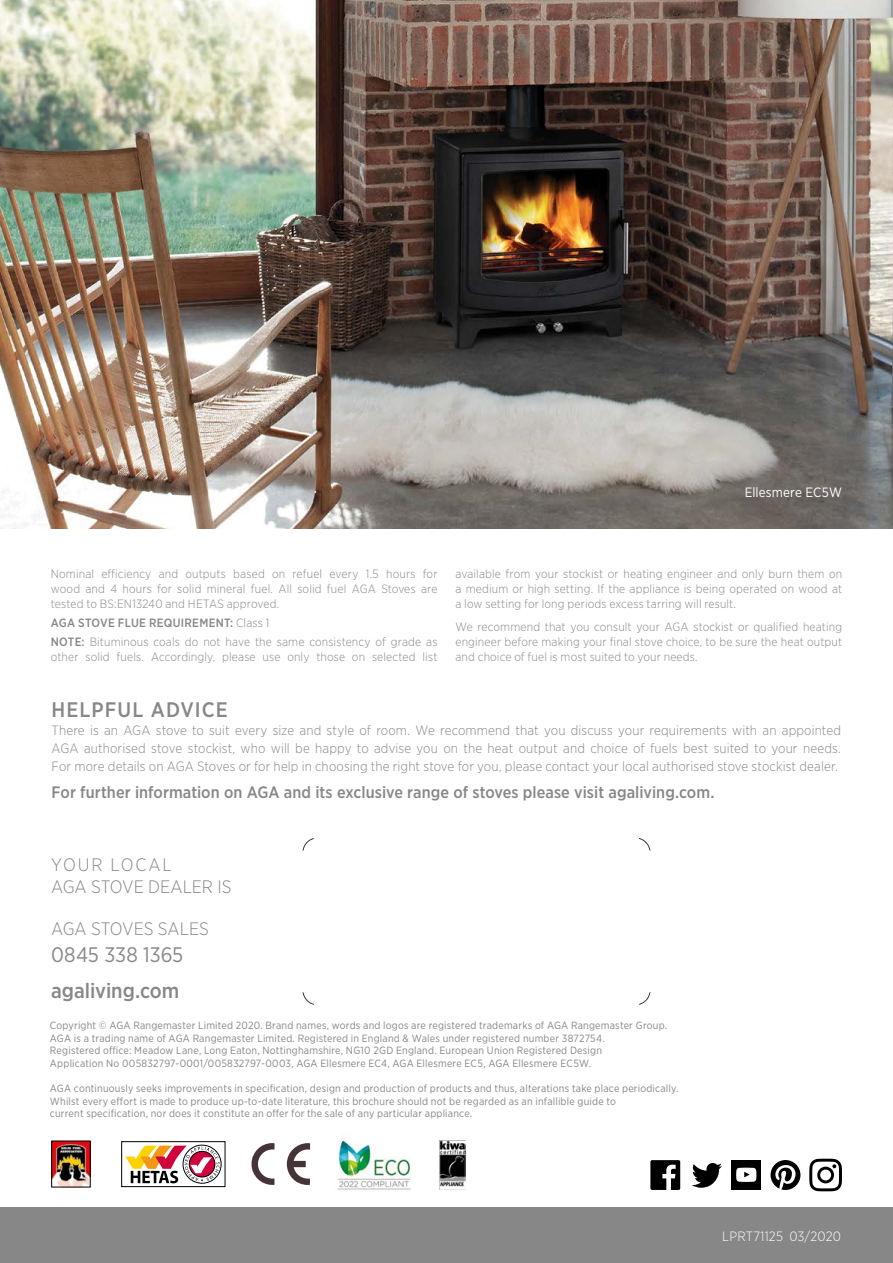
<style>
.page{position:relative;width:893px;height:1263px;background:#fff}
.page>*{position:absolute;margin:0;border:0;box-sizing:border-box;transform-origin:0 0}
.t1{font:500 21px "Gotham Narrow";color:#878787}
.t2{font:500 21px "Gotham Narrow";letter-spacing:.045em;color:#878787}
.t3{font:21px "Gotham Narrow";color:#878787}
.t4{font:300 18px/21.6px "Gotham Narrow";color:#878787}
.t5{font:500 16.5px "Gotham Narrow";letter-spacing:.005em;color:#878787}
.t6{font:300 13.5px/18px "Gotham Narrow";letter-spacing:.01em;color:#878787;text-align:justify}
.t7{font:300 13.5px "Gotham Narrow";letter-spacing:.01em;color:#fff}
.t8{font:13.5px "Gotham Narrow";letter-spacing:.01em;color:#fff}
.t9{font:300 12px/15px "Gotham Narrow";letter-spacing:.015em;color:#878787;text-align:justify}
.t10{font:10.5px/12.6px "Gotham Narrow";letter-spacing:.02em;color:#878787}
.s1{font-weight:500}
</style>
<div class="page">
<img style="left:0;top:0;width:893px;height:529px">
<div style="left:0;top:1208px;width:893px;height:55px;background:#878787"></div>
<img style="left:53px;top:1142px;width:36px;height:43px">
<div style="left:51px;top:1140px;width:40px;height:47px;border:1px solid #000"></div>
<svg style="left:130px;top:1144px;width:92px;height:40px"></svg>
<div style="left:121px;top:1141px;width:104px;height:46px;border:1px solid #000"></div>
<div style="left:183px;top:1145px;width:38px;height:38px;border:1px solid #000;border-radius:50%"></div>
<svg style="left:125px;top:1146px;width:95px;height:37px"></svg>
<svg style="left:287px;top:1143px;width:23px;height:42px"></svg>
<svg style="left:251px;top:1143px;width:23px;height:42px"></svg>
<img style="left:337px;top:1138px;width:74px;height:52px">
<div style="left:650px;top:1160px;width:30px;height:30px;background:#000;border-radius:2px"></div>
<svg style="left:662px;top:1164px;width:14px;height:26px"></svg>
<svg style="left:692px;top:1163px;width:30px;height:25px"></svg>
<div style="left:731px;top:1160px;width:30px;height:30px;background:#000"></div>
<svg style="left:736px;top:1168px;width:20px;height:14px"></svg>
<svg style="left:770px;top:1160px;width:30px;height:30px"></svg>
<svg style="left:809px;top:1159px;width:33px;height:32px"></svg>
<img style="left:439px;top:1141px;width:27px;height:48px">
<p class="t8" style="left:745px;top:484px;width:99px">Ellesmere EC5W</p>
<p class="t9" style="left:51px;top:566px;width:388px">Nominal efficiency and outputs based on refuel every 1.5 hours for wood and 4 hours for solid mineral fuel. All solid fuel AGA Stoves are tested to BS:EN13240 and HETAS approved.</p>
<p class="t9" style="left:51px;top:613px;width:388px;line-height:19.2px"><span class="s1">AGA STOVE FLUE REQUIREMENT:</span> Class 1<br><span class="s1">NOTE:</span> Bituminous coals do not have the same consistency of grade as</p>
<p class="t9" style="left:51px;top:649px;width:388px">other solid fuels. Accordingly, please use only those on selected list</p>
<p class="t9" style="left:455px;top:566px;width:388px">available from your stockist or heating engineer and only burn them on a medium or high setting. If the appliance is being operated on wood at a low setting for long periods excess tarring will result.</p>
<p class="t9" style="left:455px;top:619px;width:388px">We recommend that you consult your AGA stockist or qualified heating engineer before making your final stove choice, to be sure the heat output and choice of fuel is most suited to your needs.</p>
<h1 class="t2" style="left:52px;top:697px;width:178px">HELPFUL ADVICE</h1>
<p class="t6" style="left:52px;top:721px;width:791px">There is an AGA stove to suit every size and style of room. We recommend that you discuss your requirements with an appointed AGA authorised stove stockist, who will be happy to advise you on the heat output and choice of fuels best suited to your needs.<br>For more details on AGA Stoves or for help in choosing the right stove for you, please contact your local authorised stove stockist dealer.</p>
<h3 class="t5" style="left:52px;top:782px;width:664px">For further information on AGA and its exclusive range of stoves please visit agaliving.com.</h3>
<h2 class="t4" style="left:51px;top:853px;width:182px">YOUR LOCAL<br>AGA STOVE DEALER IS</h2>
<h2 class="t4" style="left:51px;top:917px;width:159px">AGA STOVES SALES</h2>
<h1 class="t3" style="left:51px;top:941px;width:134px">0845 338 1365</h1>
<h1 class="t1" style="left:51px;top:977px;width:130px">agaliving.com</h1>
<p class="t10" style="left:50px;top:1019px;width:619px">Copyright © AGA Rangemaster Limited 2020. Brand names, words and logos are registered trademarks of AGA Rangemaster Group.<br>AGA is a trading name of AGA Rangemaster Limited. Registered in England &amp; Wales under registered number 3872754.<br>Registered office: Meadow Lane, Long Eaton, Nottinghamshire, NG10 2GD England. European Union Registered Design<br>Application No 005832797-0001/005832797-0003, AGA Ellesmere EC4, AGA Ellesmere EC5, AGA Ellesmere EC5W.</p>
<p class="t10" style="left:50px;top:1082px;width:630px">AGA continuously seeks improvements in specification, design and production of products and thus, alterations take place periodically.<br>Whilst every effort is made to produce up-to-date literature, this brochure should not be regarded as an infallible guide to<br>current specification, nor does it constitute an offer for the sale of any particular appliance.</p>
<p class="t7" style="left:722px;top:1227px;width:120px">LPRT71125 03/2020</p>
</div>
